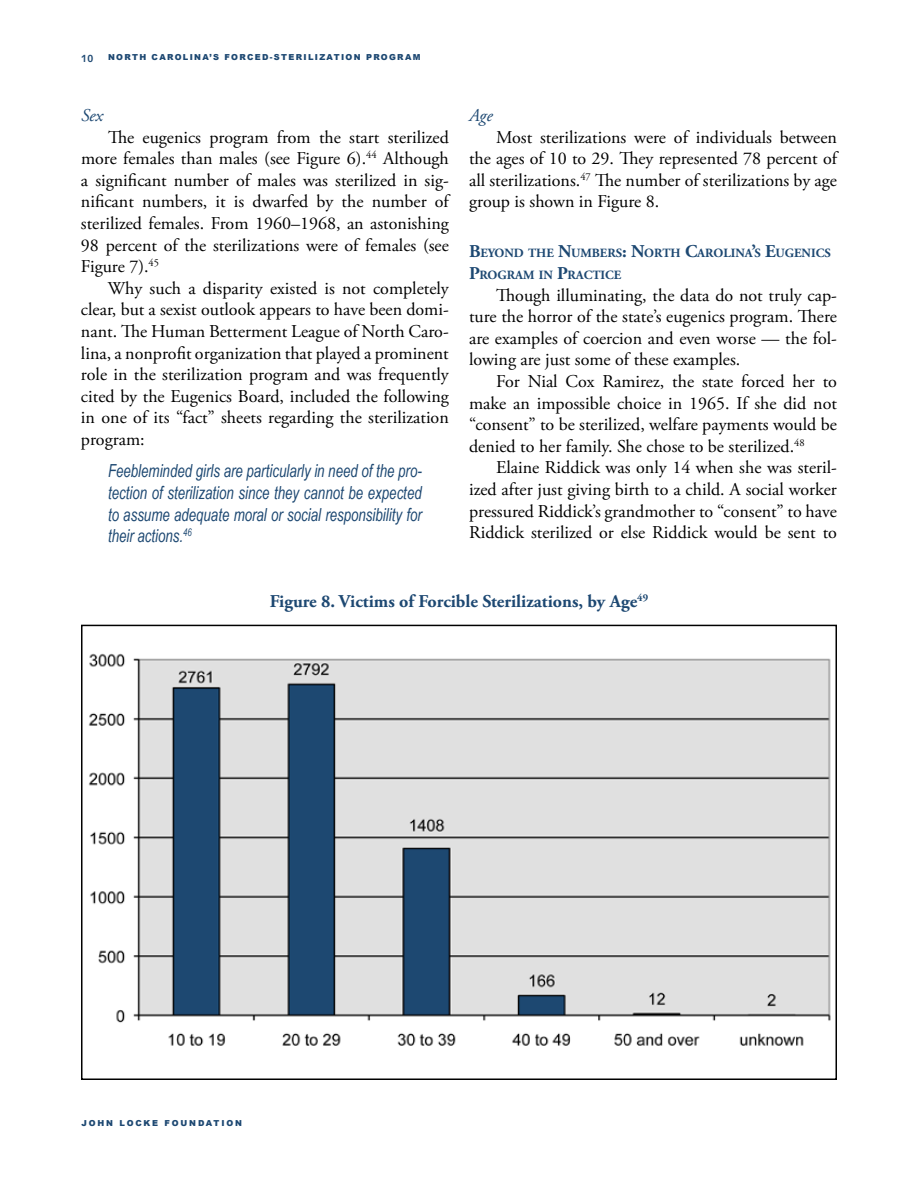
<style>
.page{position:relative;width:918px;height:1188px;background:#fff}
.page>*{position:absolute;margin:0;border:0;box-sizing:border-box;transform-origin:0 0}
.t1{font:18px/21.6px "Adobe Garamond Pro";color:#000;text-align:justify}
.t2{font:italic 18px/21.6px "Arial Narrow";color:#1d4872;text-align:justify;scale:.9 1}
.t3{font:700 18px "Adobe Garamond Pro";color:#1d4872}
.t4{font:italic 18px "Adobe Garamond Pro";letter-spacing:-.005em;color:#1d4872}
.t5{font:700 12.6px/21.6px "Adobe Garamond Pro";color:#1d4872}
.t6{font:700 10.5px "Syntax";color:#1d4872}
.t7{font:900 8.25px "Arial";letter-spacing:.16em;color:#1d4872}
.t8{font:900 8.25px "Arial";letter-spacing:.22em;color:#1d4872}
.s1{font-size:18px}
</style>
<div class="page">
<div style="left:81px;top:625px;width:756px;height:455px;border:2px solid #000"></div>
<img style="left:89px;top:653px;width:742px;height:393px">
<p class="t6" style="left:81px;top:52px;width:14px">10</p>
<p class="t7" style="left:108px;top:51px;width:314px">N ORTH CAROLINA’S F ORCED-STERILIZATION P ROGRAM</p>
<p class="t4" style="left:81px;top:105px;width:24px">Sex</p>
<p class="t1" style="left:81px;top:127px;width:369px;text-indent:27px">The eugenics program from the start sterilized more females than males (see Figure 6).<sup>44</sup> Although a significant number of males was sterilized in sig&shy;nificant numbers, it is dwarfed by the number of sterilized females. From 1960–1968, an astonishing 98 percent of the sterilizations were of females (see Figure 7).<sup>45</sup></p>
<p class="t1" style="left:81px;top:278px;width:369px;text-indent:27px">Why such a disparity existed is not completely clear, but a sexist outlook appears to have been domi&shy;nant. The Human Betterment League of North Caro&shy;lina, a nonprofit organization that played a prominent role in the sterilization program and was frequently cited by the Eugenics Board, included the following in one of its “fact” sheets regarding the sterilization program:</p>
<p class="t2" style="left:108px;top:460px;width:350px">Feebleminded girls are particularly in need of the pro&shy;tection of sterilization since they cannot be expected to assume adequate moral or social responsibility for their actions.<sup>46</sup></p>
<p class="t4" style="left:469px;top:105px;width:25px">Age</p>
<p class="t1" style="left:469px;top:127px;width:369px;text-indent:27px">Most sterilizations were of individuals between the ages of 10 to 29. They represented 78 percent of all sterilizations.<sup>47</sup> The number of sterilizations by age group is shown in Figure 8.</p>
<p class="t5" style="left:469px;top:243px;width:363px"><span class="s1">B</span>EYOND THE <span class="s1">N</span>UMBERS<span class="s1">: N</span>ORTH <span class="s1">C</span>AROLINA<span class="s1">’</span>S <span class="s1">E</span>UGENICS<br><span class="s1">P</span>ROGRAM IN <span class="s1">P</span>RACTICE</p>
<p class="t1" style="left:469px;top:285px;width:369px;text-indent:27px">Though illuminating, the data do not truly cap&shy;ture the horror of the state’s eugenics program. There are examples of coercion and even worse — the fol&shy;lowing are just some of these examples.</p>
<p class="t1" style="left:469px;top:371px;width:369px;text-indent:27px">For Nial Cox Ramirez, the state forced her to make an impossible choice in 1965. If she did not “consent” to be sterilized, welfare payments would be denied to her family. She chose to be sterilized.<sup>48</sup></p>
<p class="t1" style="left:469px;top:458px;width:369px;text-indent:27px">Elaine Riddick was only 14 when she was steril&shy;ized after just giving birth to a child. A social worker pressured Riddick’s grandmother to “consent” to have Riddick sterilized or else Riddick would be sent to</p>
<p class="t3" style="left:270px;top:591px;width:380px">Figure 8. Victims of Forcible Sterilizations, by Age<sup>49</sup></p>
<p class="t8" style="left:82px;top:1117px;width:162px">JOHN LOCKE FOUNDATION</p>
</div>
